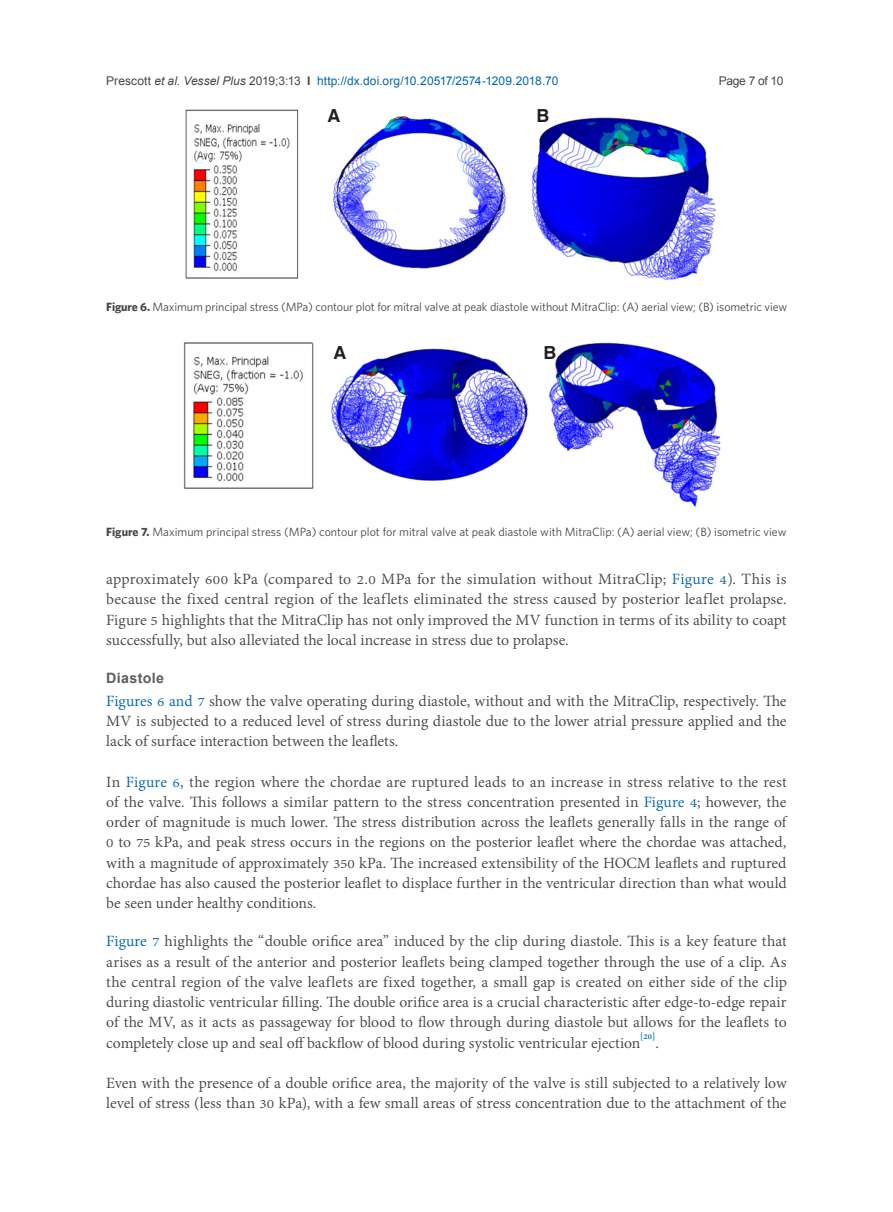
<style>
.page{position:relative;width:893px;height:1212px;background:#fff}
.page>*{position:absolute;margin:0;border:0;box-sizing:border-box;transform-origin:0 0}
.t1{font:19.2px/20.2px "Adobe Thai";color:#484648;text-align:justify}
.t2{font:700 18px "Helvetica";color:#231f20}
.t3{font:700 14.25px "Arial";letter-spacing:.025em;color:#5d5d5e}
.t4{font:12px "Whitney";letter-spacing:-.01em;color:#484648}
.t5{font:12px "Arial";letter-spacing:.005em;color:#0166b3}
.t6{font:12px "Arial";letter-spacing:-.025em;color:#484648}
.s1{color:#484648}
.s2{font-style:italic;color:#484648}
.s3{font-weight:700;color:#484648}
.s4{font-weight:700}
.s5{color:#0166b3}
</style>
<div class="page">
<img style="left:185px;top:109px;width:531px;height:171px">
<img style="left:183px;top:342px;width:538px;height:165px">
<p class="t5" style="left:106px;top:73px;width:453px"><span class="s1">Prescott</span> <span class="s2">et al</span><span class="s1">.</span> <span class="s2">Vessel Plus</span> <span class="s1">2019;3:13</span> <span class="s3">I</span> http://dx.doi.org/10.20517/2574-1209.2018.70</p>
<p class="t6" style="left:719px;top:73px;width:66px">Page 7 of 10</p>
<p class="t2" style="left:327px;top:104px;width:14px">A</p>
<p class="t2" style="left:537px;top:104px;width:14px">B</p>
<p class="t4" style="left:106px;top:300px;width:682px"><span class="s4">Figure 6.</span> Maximum principal stress (MPa) contour plot for mitral valve at peak diastole without MitraClip: (A) aerial view; (B) isometric view</p>
<p class="t2" style="left:333px;top:342px;width:14px">A</p>
<p class="t2" style="left:543px;top:342px;width:14px">B</p>
<p class="t4" style="left:106px;top:525px;width:682px"><span class="s4">Figure 7.</span> Maximum principal stress (MPa) contour plot for mitral valve at peak diastole with MitraClip: (A) aerial view; (B) isometric view</p>
<p class="t1" style="left:106px;top:567px;width:682px">approximately 600 kPa (compared to 2.0 MPa for the simulation without MitraClip; <span class="s5">Figure 4</span>). This is because the fixed central region of the leaflets eliminated the stress caused by posterior leaflet prolapse.<br>Figure 5 highlights that the MitraClip has not only improved the MV function in terms of its ability to coapt successfully, but also alleviated the local increase in stress due to prolapse.</p>
<p class="t3" style="left:106px;top:668px;width:59px">Diastole</p>
<p class="t1" style="left:106px;top:689px;width:682px"><span class="s5">Figures 6 and 7</span> show the valve operating during diastole, without and with the MitraClip, respectively. The MV is subjected to a reduced level of stress during diastole due to the lower atrial pressure applied and the lack of surface interaction between the leaflets.</p>
<p class="t1" style="left:106px;top:770px;width:682px">In <span class="s5">Figure 6</span>, the region where the chordae are ruptured leads to an increase in stress relative to the rest of the valve. This follows a similar pattern to the stress concentration presented in <span class="s5">Figure 4</span>; however, the order of magnitude is much lower. The stress distribution across the leaflets generally falls in the range of 0 to 75 kPa, and peak stress occurs in the regions on the posterior leaflet where the chordae was attached, with a magnitude of approximately 350 kPa. The increased extensibility of the HOCM leaflets and ruptured chordae has also caused the posterior leaflet to displace further in the ventricular direction than what would be seen under healthy conditions.</p>
<p class="t1" style="left:106px;top:929px;width:682px"><span class="s5">Figure 7</span> highlights the “double orifice area” induced by the clip during diastole. This is a key feature that arises as a result of the anterior and posterior leaflets being clamped together through the use of a clip. As the central region of the valve leaflets are fixed together, a small gap is created on either side of the clip during diastolic ventricular filling. The double orifice area is a crucial characteristic after edge-to-edge repair of the MV, as it acts as passageway for blood to flow through during diastole but allows for the leaflets to completely close up and seal off backflow of blood during systolic ventricular ejection<sup>[20]</sup>.</p>
<p class="t1" style="left:106px;top:1071px;width:682px">Even with the presence of a double orifice area, the majority of the valve is still subjected to a relatively low level of stress (less than 30 kPa), with a few small areas of stress concentration due to the attachment of the</p>
</div>
